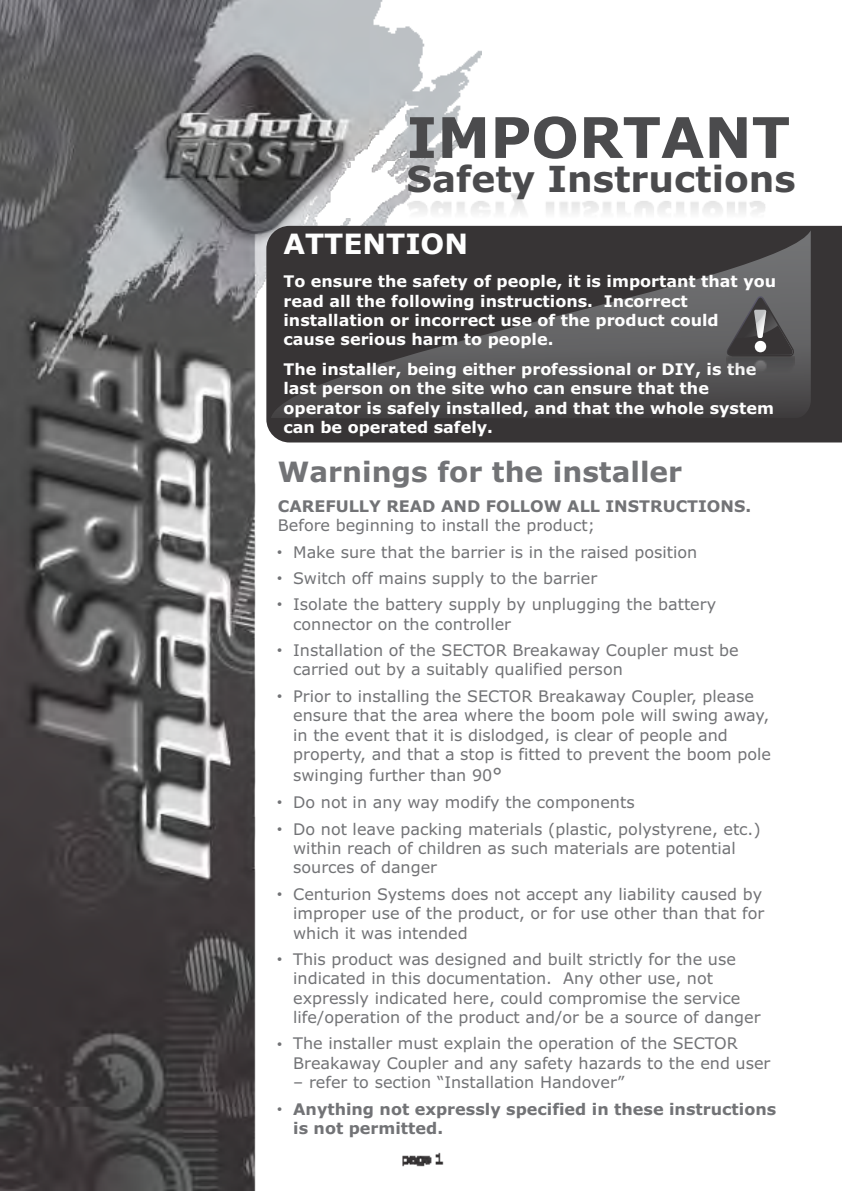
<style>
.page{position:relative;width:842px;height:1191px;background:#fff}
.page>*{position:absolute;margin:0;border:0;box-sizing:border-box;transform-origin:0 0}
.t1{font:700 56px "Verdana";color:#4b4b4d}
.t2{font:700 36px "Verdana";color:#4b4b4d}
.t3{font:700 28px "Verdana";color:#727376}
.t4{font:700 28px "Verdana";color:#fefefe}
.t5{font:16px/19.4px "Verdana";color:#727376}
.t6{font:700 16px/19.4px "Verdana";color:#fefefe}
.t7{font:700 16px/19.4px "Verdana";color:#727376}
.s1{font-size:18px}
</style>
<div class="page">
<img style="left:0;top:0;width:482px;height:1191px">
<img style="left:408px;top:194px;width:357px;height:24px">
<div style="left:266px;top:226px;width:576px;height:216px;background:#373435"></div>
<svg style="left:271px;top:230px;width:540px;height:188px;background:#474546"></svg>
<svg style="left:726px;top:296px;width:69px;height:60px;background:#5c5b5d"></svg>
<img style="left:727px;top:356px;width:67px;height:17px">
<svg style="left:278px;top:550px;width:4px;height:3px"></svg>
<svg style="left:278px;top:576px;width:4px;height:4px"></svg>
<svg style="left:278px;top:602px;width:4px;height:4px"></svg>
<svg style="left:278px;top:648px;width:4px;height:4px"></svg>
<svg style="left:278px;top:694px;width:4px;height:3px"></svg>
<svg style="left:278px;top:800px;width:4px;height:4px"></svg>
<svg style="left:278px;top:826px;width:4px;height:4px"></svg>
<svg style="left:278px;top:892px;width:4px;height:3px"></svg>
<svg style="left:278px;top:957px;width:4px;height:4px"></svg>
<svg style="left:278px;top:1041px;width:4px;height:4px"></svg>
<svg style="left:278px;top:1106px;width:4px;height:4px"></svg>
<h1 class="t1" style="left:407px;top:115px;width:385px">IMPORTANT</h1>
<h2 class="t2" style="left:407px;top:164px;width:391px">Safety Instructions</h2>
<h3 class="t4" style="left:283px;top:233px;width:186px">ATTENTION</h3>
<p class="t6" style="left:283px;top:273px;width:494px">To ensure the safety of people, it is important that you read all the following instructions. Incorrect installation or incorrect use of the product could<br>cause serious harm to people.</p>
<p class="t6" style="left:283px;top:360px;width:492px">The installer, being either professional or DIY, is the last person on the site who can ensure that the operator is safely installed, and that the whole system can be operated safely.</p>
<h3 class="t3" style="left:278px;top:461px;width:406px">Warnings for the installer</h3>
<p class="t7" style="left:278px;top:498px;width:475px">CAREFULLY READ AND FOLLOW ALL INSTRUCTIONS.</p>
<p class="t5" style="left:293px;top:514px;width:424px;line-height:26.2px;text-indent:-15px">Before beginning to install the product;<br>Make sure that the barrier is in the raised position Switch off mains supply to the barrier<br>Isolate the battery supply by unplugging the battery</p>
<p class="t5" style="left:293px;top:612px;width:447px;line-height:26.2px">connector on the controller<br>Installation of the SECTOR Breakaway Coupler must be</p>
<p class="t5" style="left:293px;top:658px;width:462px;line-height:26.2px">carried out by a suitably qualified person<br>Prior to installing the SECTOR Breakaway Coupler, please</p>
<p class="t5" style="left:293px;top:707px;width:479px">ensure that the area where the boom pole will swing away, in the event that it is dislodged, is clear of people and property, and that a stop is fitted to prevent the boom pole</p>
<p class="t5" style="left:293px;top:763px;width:469px;line-height:26.6px">swinging further than 90<span class="s1">°<br></span>Do not in any way modify the components<br>Do not leave packing materials (plastic, polystyrene, etc.)</p>
<p class="t5" style="left:293px;top:840px;width:444px">within reach of children as such materials are potential sources of danger</p>
<p class="t5" style="left:293px;top:885px;width:473px">Centurion Systems does not accept any liability caused by improper use of the product, or for use other than that for which it was intended</p>
<p class="t5" style="left:293px;top:950px;width:469px">This product was designed and built strictly for the use indicated in this documentation. Any other use, not expressly indicated here, could compromise the service life/operation of the product and/or be a source of danger</p>
<p class="t5" style="left:293px;top:1035px;width:479px">The installer must explain the operation of the SECTOR<br>Breakaway Coupler and any safety hazards to the end user</p>
<p class="t5" style="left:293px;top:1074px;width:333px">– refer to section “Installation Handover”</p>
<p class="t7" style="left:293px;top:1100px;width:484px">Anything not expressly specified in these instructions is not permitted.</p>
</div>
